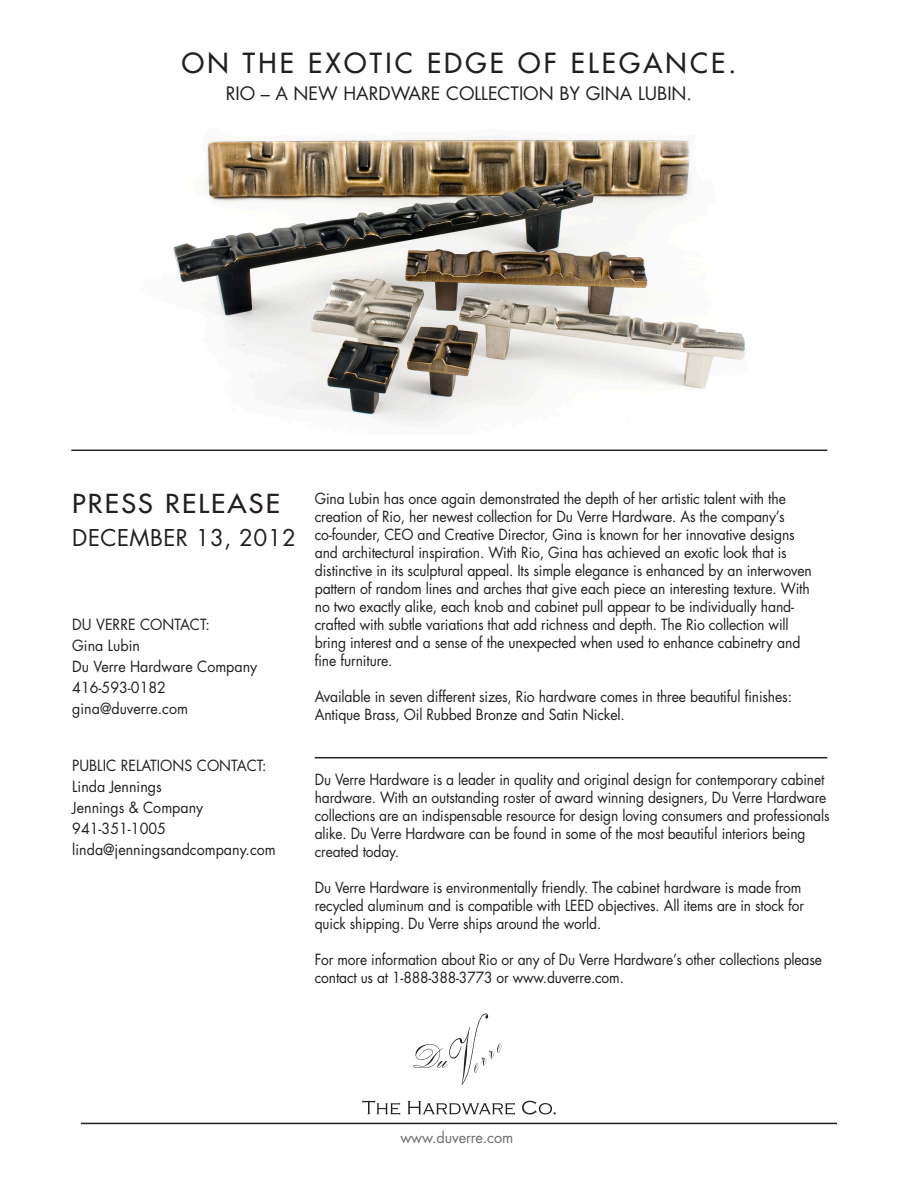
<style>
.page{position:relative;width:918px;height:1188px;background:#fff}
.page>*{position:absolute;margin:0;border:0;box-sizing:border-box;transform-origin:0 0}
.t1{font:500 27px "Futura Std";letter-spacing:.12em;color:#231f20}
.t2{font:500 25.5px "Futura Std";letter-spacing:.08em;color:#231f20;scale:1.07 1}
.t3{font:22.5px "Futura Std";letter-spacing:.02em;color:#231f20}
.t4{font:18px "Futura Std";color:#231f20}
.t5{font:15px/18px "Futura Std";letter-spacing:-.01em;color:#231f20;scale:.93 1}
.t6{font:15px/18px "Futura Std";letter-spacing:-.01em;color:#231f20;scale:.92 1}
.t7{font:15px/21px "Futura Std";letter-spacing:-.01em;color:#231f20;scale:.95 1}
.t8{font:15px "Futura Std";letter-spacing:-.01em;color:#6c6d70}
</style>
<div class="page">
<img style="left:173px;top:137px;width:573px;height:287px">
<hr style="left:71px;top:450px;width:756px;height:1px;background:#231f20">
<hr style="left:315px;top:757px;width:512px;height:1px;background:#231f20">
<hr style="left:81px;top:1123px;width:756px;height:1px;background:#231f20">
<svg style="left:413px;top:1013px;width:89px;height:72px"></svg>
<svg style="left:362px;top:1100px;width:38px;height:15px"></svg>
<svg style="left:408px;top:1101px;width:107px;height:14px"></svg>
<svg style="left:522px;top:1101px;width:34px;height:13px"></svg>
<p class="t1" style="left:182px;top:46px;width:556px">ON THE EXOTIC EDGE OF ELEGANCE.</p>
<p class="t4" style="left:226px;top:82px;width:468px">RIO – A NEW HARDWARE COLLECTION BY GINA LUBIN.</p>
<p class="t2" style="left:72px;top:487px;width:196px">PRESS RELEASE</p>
<p class="t3" style="left:72px;top:523px;width:225px">DECEMBER 13, 2012</p>
<p class="t7" style="left:72px;top:614px;width:146px">DU VERRE CONTACT:</p>
<p class="t7" style="left:72px;top:635px;width:196px">Gina Lubin<br>Du Verre Hardware Company</p>
<p class="t7" style="left:72px;top:677px;width:100px">416-593-0182</p>
<p class="t7" style="left:72px;top:698px;width:123px">gina@duverre.com</p>
<p class="t7" style="left:72px;top:755px;width:206px">PUBLIC RELATIONS CONTACT:</p>
<p class="t7" style="left:72px;top:776px;width:139px">Linda Jennings<br>Jennings &amp; Company</p>
<p class="t7" style="left:72px;top:818px;width:100px">941-351-1005</p>
<p class="t7" style="left:72px;top:839px;width:216px">linda@jenningsandcompany.com</p>
<p class="t5" style="left:315px;top:490px;width:536px">Gina Lubin has once again demonstrated the depth of her artistic talent with the creation of Rio, her newest collection for Du Verre Hardware. As the company’s co-founder, CEO and Creative Director, Gina is known for her innovative designs and architectural inspiration. With Rio, Gina has achieved an exotic look that is distinctive in its sculptural appeal. Its simple elegance is enhanced by an interwoven pattern of random lines and arches that give each piece an interesting texture. With no two exactly alike, each knob and cabinet pull appear to be individually hand&shy;crafted with subtle variations that add richness and depth. The Rio collection will bring interest and a sense of the unexpected when used to enhance cabinetry and fine furniture.</p>
<p class="t5" style="left:315px;top:688px;width:515px">Available in seven different sizes, Rio hardware comes in three beautiful finishes:<br>Antique Brass, Oil Rubbed Bronze and Satin Nickel.</p>
<p class="t6" style="left:315px;top:771px;width:561px">Du Verre Hardware is a leader in quality and original design for contemporary cabinet hardware. With an outstanding roster of award winning designers, Du Verre Hardware collections are an indispensable resource for design loving consumers and professionals alike. Du Verre Hardware can be found in some of the most beautiful interiors being created today.</p>
<p class="t6" style="left:315px;top:879px;width:533px">Du Verre Hardware is environmentally friendly. The cabinet hardware is made from recycled aluminum and is compatible with LEED objectives. All items are in stock for quick shipping. Du Verre ships around the world.</p>
<p class="t6" style="left:315px;top:951px;width:553px">For more information about Rio or any of Du Verre Hardware’s other collections please contact us at 1-888-388-3773 or www.duverre.com.</p>
<p class="t8" style="left:400px;top:1128px;width:114px">www.duverre.com</p>
</div>
